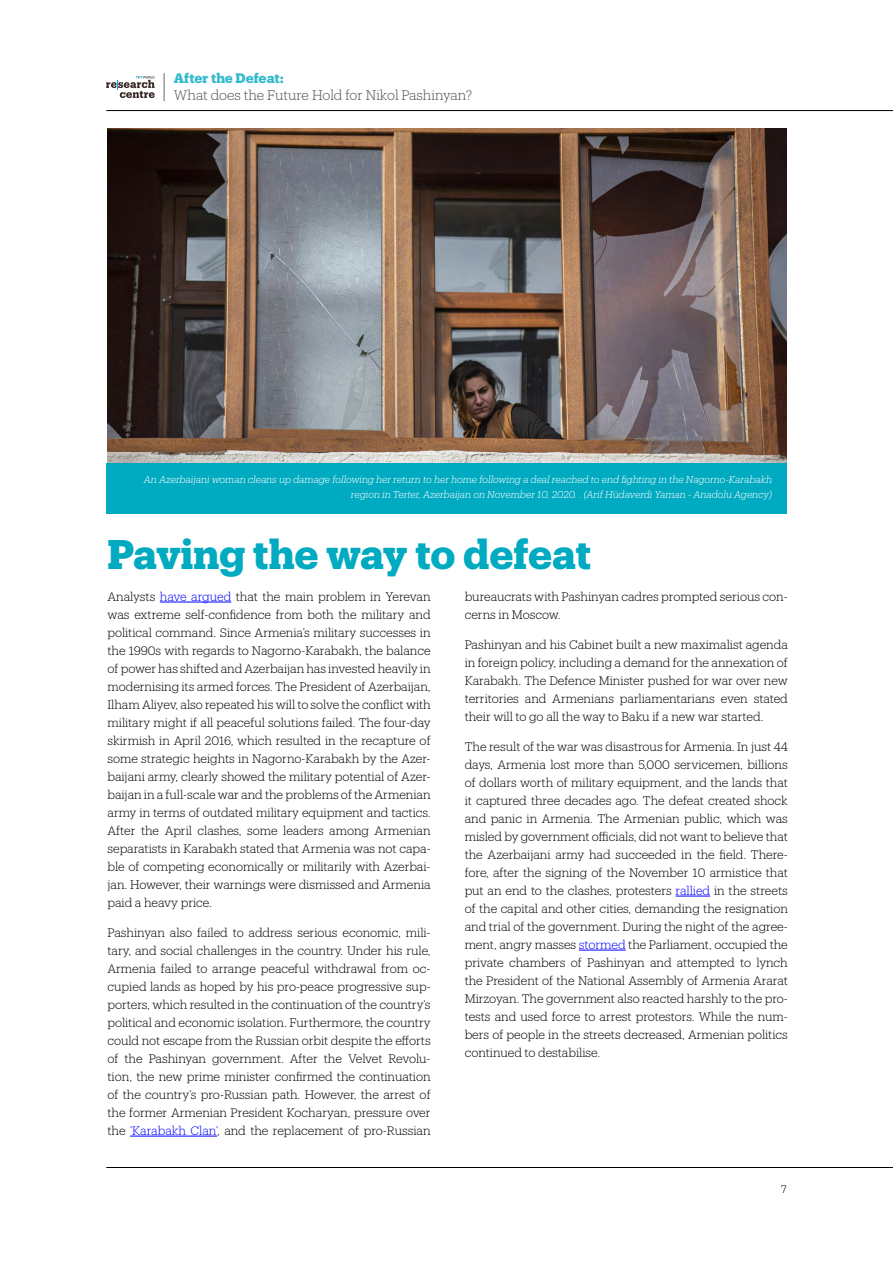
<style>
.page{position:relative;width:893px;height:1263px;background:#fff}
.page>*{position:absolute;margin:0;border:0;box-sizing:border-box;transform-origin:0 0}
.t1{font:700 40.5px "Produkt";letter-spacing:-.005em;color:#00aac1}
.t2{font:300 13.5px "Produkt";letter-spacing:-.005em;color:#504f53}
.t3{font:700 13.5px "Produkt";color:#34bacd}
.t4{font:300 12px/18px "Produkt";letter-spacing:-.005em;color:#000;text-align:justify}
.t5{font:300 10.5px "Produkt";color:#000}
.t6{font:italic 300 9.75px/15px "Produkt";color:#fff;text-align:right}
.s1{color:#00f}
</style>
<div class="page">
<hr style="left:106px;top:110px;width:787px;height:1px;background:#000">
<svg style="left:164px;top:73px;width:1px;height:28px"></svg>
<svg style="left:106px;top:76px;width:49px;height:22px"></svg>
<hr style="left:106px;top:1167px;width:787px;height:1px;background:#000">
<hr style="left:160px;top:602px;width:71px;height:1px;background:#00f">
<hr style="left:130px;top:1136px;width:87px;height:1px;background:#00f">
<hr style="left:676px;top:896px;width:34px;height:1px;background:#00f">
<hr style="left:579px;top:950px;width:47px;height:1px;background:#00f">
<img style="left:107px;top:129px;width:680px;height:334px">
<div style="left:106px;top:463px;width:681px;height:51px;background:#00aac1"></div>
<p class="t3" style="left:174px;top:68px;width:111px">After the Defeat:</p>
<p class="t2" style="left:174px;top:85px;width:300px">What does the Future Hold for Nikol Pashinyan?</p>
<p class="t6" style="left:144px;top:471px;width:630px">An Azerbaijani woman cleans up damage following her return to her home following a deal reached to end fighting in the Nagorno-Karabakh region in Terter, Azerbaijan on November 10, 2020. . (Arif Hüdaverdi Yaman - Anadolu Agency)</p>
<h1 class="t1" style="left:107px;top:525px;width:485px">Paving the way to defeat</h1>
<p class="t4" style="left:107px;top:587px;width:325px">Analysts <span class="s1">have argued</span> that the main problem in Yerevan was extreme self-confidence from both the military and political command. Since Armenia’s military successes in the 1990s with regards to Nagorno-Karabakh, the balance of power has shifted and Azerbaijan has invested heavily in modernising its armed forces. The President of Azerbaijan, Ilham Aliyev, also repeated his will to solve the conflict with military might if all peaceful solutions failed. The four-day skirmish in April 2016, which resulted in the recapture of some strategic heights in Nagorno-Karabakh by the Azer&shy;baijani army, clearly showed the military potential of Azer&shy;baijan in a full-scale war and the problems of the Armenian army in terms of outdated military equipment and tactics.<br>After the April clashes, some leaders among Armenian separatists in Karabakh stated that Armenia was not capa&shy;ble of competing economically or militarily with Azerbai&shy;jan. However, their warnings were dismissed and Armenia paid a heavy price.</p>
<p class="t4" style="left:107px;top:923px;width:325px">Pashinyan also failed to address serious economic, mili&shy;tary, and social challenges in the country. Under his rule, Armenia failed to arrange peaceful withdrawal from oc&shy;cupied lands as hoped by his pro-peace progressive sup&shy;porters, which resulted in the continuation of the country’s political and economic isolation. Furthermore, the country could not escape from the Russian orbit despite the efforts of the Pashinyan government. After the Velvet Revolu&shy;tion, the new prime minister confirmed the continuation of the country’s pro-Russian path. However, the arrest of the former Armenian President Kocharyan, pressure over the <span class="s1">‘Karabakh Clan’</span>, and the replacement of pro-Russian</p>
<p class="t4" style="left:465px;top:587px;width:325px">bureaucrats with Pashinyan cadres prompted serious con&shy;cerns in Moscow.</p>
<p class="t4" style="left:465px;top:635px;width:325px">Pashinyan and his Cabinet built a new maximalist agenda in foreign policy, including a demand for the annexation of Karabakh. The Defence Minister pushed for war over new territories and Armenians parliamentarians even stated their will to go all the way to Baku if a new war started.</p>
<p class="t4" style="left:465px;top:737px;width:325px">The result of the war was disastrous for Armenia. In just 44 days, Armenia lost more than 5,000 servicemen, billions of dollars worth of military equipment, and the lands that it captured three decades ago. The defeat created shock and panic in Armenia. The Armenian public, which was misled by government officials, did not want to believe that the Azerbaijani army had succeeded in the field. There&shy;fore, after the signing of the November 10 armistice that put an end to the clashes, protesters <span class="s1">rallied</span> in the streets of the capital and other cities, demanding the resignation and trial of the government. During the night of the agree&shy;ment, angry masses <span class="s1">stormed</span> the Parliament, occupied the private chambers of Pashinyan and attempted to lynch the President of the National Assembly of Armenia Ararat Mirzoyan. The government also reacted harshly to the pro&shy;tests and used force to arrest protestors. While the num&shy;bers of people in the streets decreased, Armenian politics continued to destabilise.</p>
<p class="t5" style="left:781px;top:1182px;width:7px">7</p>
</div>
